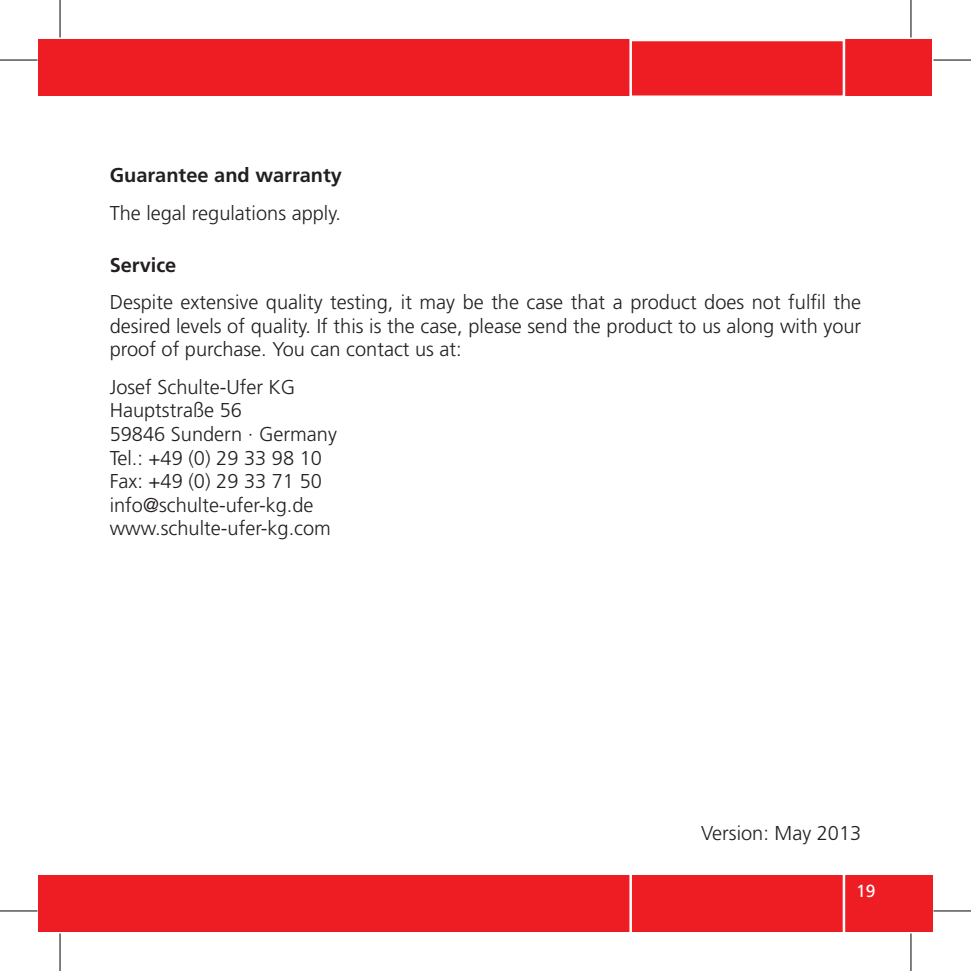
<style>
.page{position:relative;width:971px;height:971px;background:#fff}
.page>*{position:absolute;margin:0;border:0;box-sizing:border-box;transform-origin:0 0}
.t1{font:300 20px/23.5px "Frutiger";color:#231f20;text-align:justify}
.t2{font:700 20px "Frutiger";color:#231f20}
.t3{font:17.5px "Frutiger";color:#fff}
</style>
<div class="page">
<div style="left:39px;top:875px;width:893px;height:57px;background:#ee1d23"></div>
<svg style="left:629px;top:875px;width:216px;height:57px"></svg>
<div style="left:39px;top:39px;width:893px;height:56px;background:#ee1d23"></div>
<div style="left:629px;top:39px;width:216px;height:59px;border:2px solid #fff"></div>
<svg style="left:0;top:59px;width:38px;height:1px"></svg>
<svg style="left:933px;top:59px;width:37px;height:1px"></svg>
<svg style="left:59px;top:0;width:1px;height:37px"></svg>
<svg style="left:59px;top:933px;width:1px;height:37px"></svg>
<hr style="left:0;top:60px;width:38px;height:1px;background:#000">
<hr style="left:933px;top:60px;width:37px;height:1px;background:#000">
<hr style="left:0;top:910px;width:38px;height:1px;background:#000">
<hr style="left:933px;top:910px;width:37px;height:1px;background:#000">
<hr style="left:60px;top:0;width:1px;height:37px;background:#000">
<hr style="left:60px;top:933px;width:1px;height:37px;background:#000">
<hr style="left:910px;top:0;width:1px;height:37px;background:#000">
<hr style="left:910px;top:933px;width:1px;height:37px;background:#000">
<p class="t2" style="left:110px;top:163px;width:234px">Guarantee and warranty</p>
<p class="t1" style="left:110px;top:201px;width:233px">The legal regulations apply.</p>
<p class="t2" style="left:110px;top:253px;width:68px">Service</p>
<p class="t1" style="left:110px;top:290px;width:753px">Despite extensive quality testing, it may be the case that a product does not fulfil the desired levels of quality. If this is the case, please send the product to us along with your proof of purchase. You can contact us at:</p>
<p class="t1" style="left:110px;top:375px;width:229px;text-align:left">Josef Schulte-Ufer KG<br>Hauptstraße 56<br>59846 Sundern · Germany<br>Tel.: +49 (0) 29 33 98 10<br>Fax: +49 (0) 29 33 71 50 info@schulte-ufer-kg.de www.schulte-ufer-kg.com</p>
<p class="t1" style="left:701px;top:821px;width:162px">Version: May 2013</p>
<p class="t3" style="left:856px;top:880px;width:21px">19</p>
</div>
